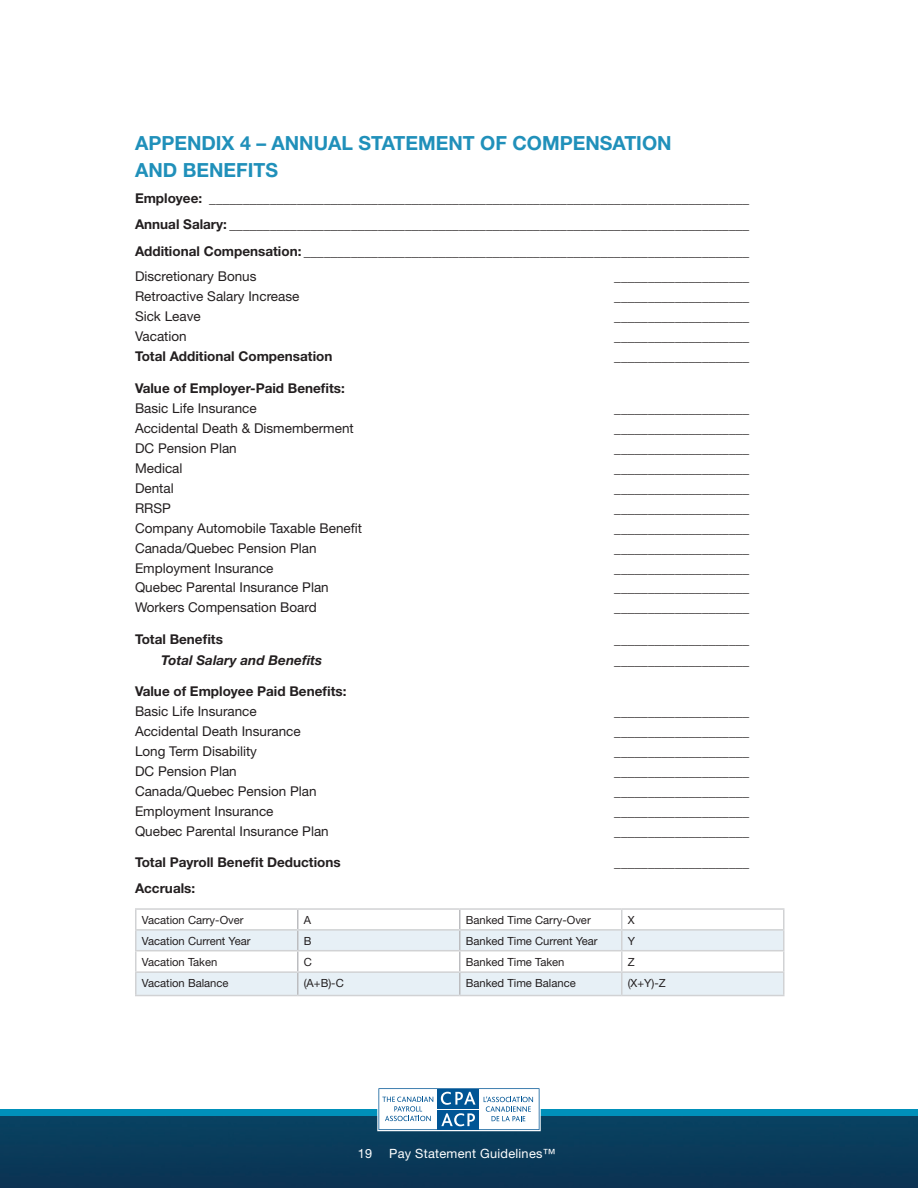
<style>
.page{position:relative;width:918px;height:1188px;background:#fff}
.page>*{position:absolute;margin:0;border:0;box-sizing:border-box;transform-origin:0 0}
.t1{font:700 19.5px "Helvetica Neue";color:#2090ba}
.t2{font:13.5px/25.8px "Helvetica Neue";color:#231f20;text-align:justify}
.t3{font:700 13.5px "Helvetica Neue";color:#231f20}
.t4{font:italic 700 13.5px "Helvetica Neue";color:#231f20}
.t5{font:12.75px "Helvetica Neue";letter-spacing:.02em;color:#fff}
.t6{font:11.25px "Helvetica Neue";color:#231f20}
.s1{font-weight:700}
</style>
<div class="page">
<img style="left:0;top:908px;width:918px;height:280px">
<div style="left:0;top:1109px;width:918px;height:6px;background:#0090ba"></div>
<div style="left:377px;top:1087px;width:164px;height:44px;background:#fff"></div>
<svg style="left:378px;top:1088px;width:162px;height:42px"></svg>
<svg style="left:135px;top:910px;width:649px;height:85px"></svg>
<hr style="left:135px;top:995px;width:163px;height:1px;background:#d1d2d4">
<hr style="left:298px;top:995px;width:162px;height:1px;background:#d1d2d4">
<hr style="left:460px;top:995px;width:162px;height:1px;background:#d1d2d4">
<hr style="left:622px;top:995px;width:162px;height:1px;background:#d1d2d4">
<hr style="left:135px;top:908px;width:163px;height:2px;background:#d1d2d4">
<hr style="left:298px;top:908px;width:162px;height:2px;background:#d1d2d4">
<hr style="left:460px;top:908px;width:162px;height:2px;background:#d1d2d4">
<hr style="left:622px;top:908px;width:162px;height:2px;background:#d1d2d4">
<h1 class="t1" style="left:135px;top:131px;width:152px">APPEN DIX 4 – ANN</h1>
<h1 class="t1" style="left:314px;top:131px;width:107px">UAL STATEMEN</h1>
<h1 class="t1" style="left:463px;top:131px;width:124px">T OF COM PENSA</h1>
<h1 class="t1" style="left:624px;top:131px;width:33px">TION</h1>
<h1 class="t1" style="left:135px;top:158px;width:62px">AN D BENEF</h1>
<h1 class="t1" style="left:248px;top:158px;width:31px">ITS</h1>
<p class="t2" style="left:135px;top:185px;width:616px"><span class="s1">Employee:</span> ________________________________________________________________________________ <span class="s1">Annual Salary:</span> _____________________________________________________________________________ <span class="s1">Additional Compensation:</span> __________________________________________________________________ Discretionary Bonus</p>
<p class="t2" style="left:614px;top:263px;width:136px">____________________</p>
<p class="t2" style="left:135px;top:283px;width:166px">Retroactive Salary Increase</p>
<p class="t2" style="left:614px;top:283px;width:136px">____________________</p>
<p class="t2" style="left:135px;top:303px;width:67px">Sick Leave</p>
<p class="t2" style="left:614px;top:303px;width:136px">____________________</p>
<p class="t2" style="left:135px;top:323px;width:53px">Vacation</p>
<p class="t2" style="left:614px;top:323px;width:136px">____________________</p>
<p class="t3" style="left:135px;top:348px;width:199px">Total Additional Compensation</p>
<p class="t2" style="left:614px;top:344px;width:136px">____________________</p>
<p class="t3" style="left:135px;top:380px;width:211px">Value of Employer-Paid Benefits:</p>
<p class="t2" style="left:135px;top:395px;width:123px">Basic Life Insurance</p>
<p class="t2" style="left:614px;top:395px;width:136px">____________________</p>
<p class="t2" style="left:135px;top:415px;width:220px">Accidental Death &amp; Dismemberment</p>
<p class="t2" style="left:614px;top:415px;width:136px">____________________</p>
<p class="t2" style="left:135px;top:435px;width:103px">DC Pension Plan</p>
<p class="t2" style="left:614px;top:435px;width:136px">____________________</p>
<p class="t2" style="left:135px;top:455px;width:49px">Medical</p>
<p class="t2" style="left:614px;top:455px;width:136px">____________________</p>
<p class="t2" style="left:135px;top:475px;width:40px">Dental</p>
<p class="t2" style="left:614px;top:475px;width:136px">____________________</p>
<p class="t2" style="left:135px;top:495px;width:37px">RRSP</p>
<p class="t2" style="left:614px;top:495px;width:136px">____________________</p>
<p class="t2" style="left:135px;top:515px;width:229px">Company Automobile Taxable Benefit</p>
<p class="t2" style="left:614px;top:515px;width:136px">____________________</p>
<p class="t2" style="left:135px;top:535px;width:183px">Canada/Quebec Pension Plan</p>
<p class="t2" style="left:614px;top:535px;width:136px">____________________</p>
<p class="t2" style="left:135px;top:555px;width:140px">Employment Insurance</p>
<p class="t2" style="left:614px;top:555px;width:136px">____________________</p>
<p class="t2" style="left:135px;top:575px;width:195px">Quebec Parental Insurance Plan</p>
<p class="t2" style="left:614px;top:575px;width:136px">____________________</p>
<p class="t2" style="left:135px;top:595px;width:183px">Workers Compensation Board</p>
<p class="t2" style="left:614px;top:595px;width:136px">____________________</p>
<p class="t3" style="left:135px;top:631px;width:89px">Total Benefits</p>
<p class="t2" style="left:614px;top:626px;width:136px">____________________</p>
<p class="t4" style="left:161px;top:651px;width:162px">Total Salary and Benefits</p>
<p class="t2" style="left:614px;top:647px;width:136px">____________________</p>
<p class="t3" style="left:135px;top:683px;width:213px">Value of Employee Paid Benefits:</p>
<p class="t2" style="left:135px;top:698px;width:123px">Basic Life Insurance</p>
<p class="t2" style="left:614px;top:698px;width:136px">____________________</p>
<p class="t2" style="left:135px;top:718px;width:167px">Accidental Death Insurance</p>
<p class="t2" style="left:614px;top:718px;width:136px">____________________</p>
<p class="t2" style="left:135px;top:738px;width:124px">Long Term Disability</p>
<p class="t2" style="left:614px;top:738px;width:136px">____________________</p>
<p class="t2" style="left:135px;top:758px;width:103px">DC Pension Plan</p>
<p class="t2" style="left:614px;top:758px;width:136px">____________________</p>
<p class="t2" style="left:135px;top:778px;width:183px">Canada/Quebec Pension Plan</p>
<p class="t2" style="left:614px;top:778px;width:136px">____________________</p>
<p class="t2" style="left:135px;top:798px;width:140px">Employment Insurance</p>
<p class="t2" style="left:614px;top:798px;width:136px">____________________</p>
<p class="t2" style="left:135px;top:818px;width:195px">Quebec Parental Insurance Plan</p>
<p class="t2" style="left:614px;top:818px;width:136px">____________________</p>
<p class="t3" style="left:135px;top:854px;width:207px">Total Payroll Benefit Deductions</p>
<p class="t2" style="left:614px;top:849px;width:136px">____________________</p>
<p class="t3" style="left:135px;top:880px;width:62px">Accruals:</p>
<p class="t6" style="left:142px;top:913px;width:103px">Vacation Carry-Over</p>
<p class="t6" style="left:304px;top:913px;width:9px">A</p>
<p class="t6" style="left:466px;top:913px;width:127px">Banked Time Carry-Over</p>
<p class="t6" style="left:628px;top:913px;width:8px">X</p>
<p class="t6" style="left:142px;top:934px;width:110px">Vacation Current Year</p>
<p class="t6" style="left:304px;top:934px;width:9px">B</p>
<p class="t6" style="left:466px;top:934px;width:133px">Banked Time Current Year</p>
<p class="t6" style="left:628px;top:934px;width:9px">Y</p>
<p class="t6" style="left:142px;top:955px;width:77px">Vacation Taken</p>
<p class="t6" style="left:304px;top:955px;width:10px">C</p>
<p class="t6" style="left:466px;top:955px;width:100px">Banked Time Taken</p>
<p class="t6" style="left:628px;top:955px;width:8px">Z</p>
<p class="t6" style="left:142px;top:976px;width:88px">Vacation Balance</p>
<p class="t6" style="left:304px;top:976px;width:42px">(A+B)-C</p>
<p class="t6" style="left:466px;top:976px;width:112px">Banked Time Balance</p>
<p class="t6" style="left:628px;top:976px;width:39px">(X+Y)-Z</p>
<p class="t5" style="left:358px;top:1146px;width:16px">19</p>
<p class="t5" style="left:389px;top:1146px;width:168px">Pay Statement Guidelines™</p>
</div>
